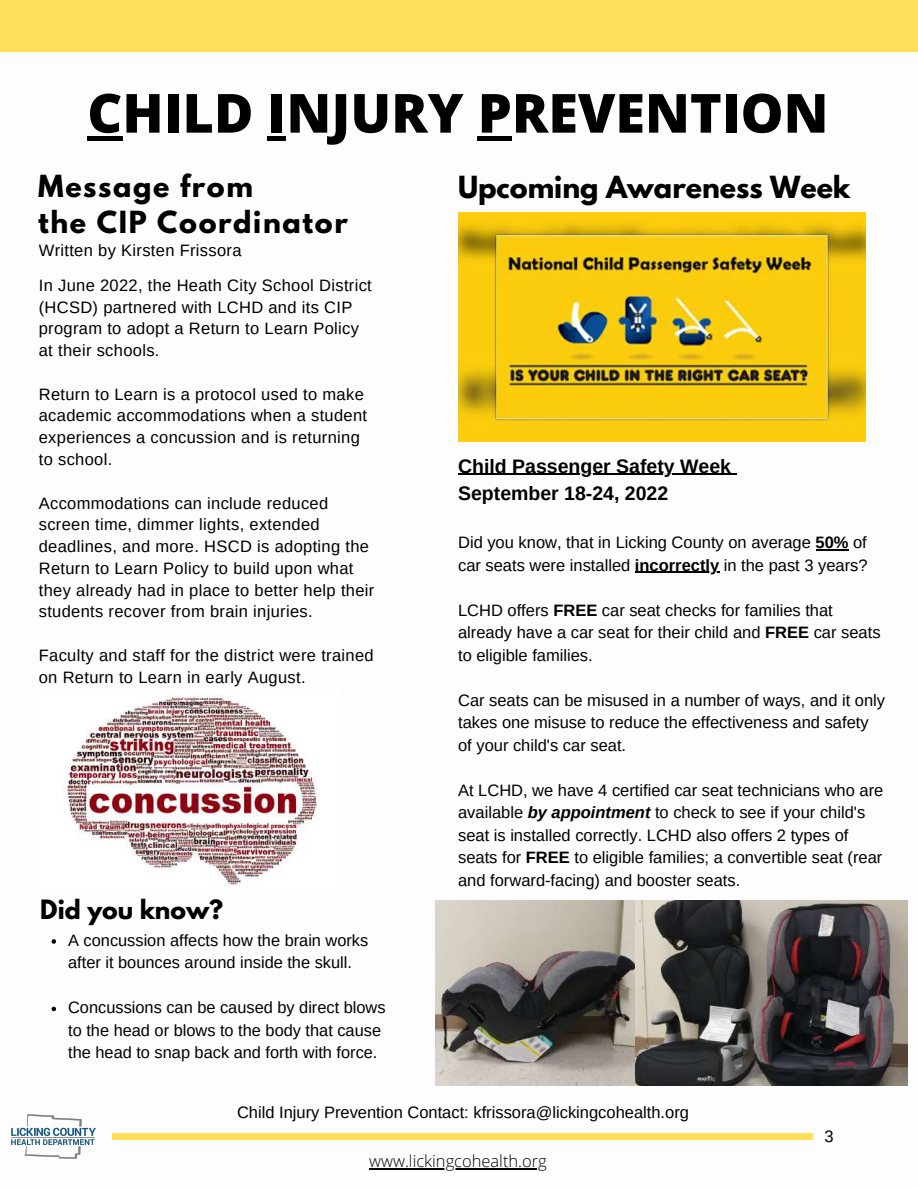
<style>
.page{position:relative;width:918px;height:1188px;background:#fff}
.page>*{position:absolute;margin:0;border:0;box-sizing:border-box;transform-origin:0 0}
.t1{font:800 54px "Open Sans";color:#000}
.t2{font:700 27px/36px "League Spartan";letter-spacing:.06em;color:#000}
.t3{font:700 27px "League Spartan";color:#000}
.t4{font:700 23.55px "League Spartan";color:#000}
.t5{font:700 19.5px/27px "Arimo";color:#000}
.t6{font:16.5px/22.5px "Arimo";color:#000}
.t7{font:16.5px/21.8px "Arimo";letter-spacing:.02em;color:#000}
.t8{font:300 16.5px "Open Sans";color:#000}
.t9{font:16.35px/22.5px "Arimo";color:#000}
.s1{font-weight:700}
.s2{font-weight:700;font-style:italic}
</style>
<div class="page">
<div style="left:112px;top:1133px;width:701px;height:7px;background:#ffde59"></div>
<div style="left:0;top:0;width:918px;height:51px;background:#ffde59"></div>
<img style="left:11px;top:1114px;width:85px;height:45px">
<hr style="left:458px;top:474px;width:273px;height:1px;background:#000">
<hr style="left:816px;top:549px;width:33px;height:1px;background:#000">
<hr style="left:635px;top:572px;width:84px;height:1px;background:#000">
<img style="left:458px;top:213px;width:407px;height:228px">
<img style="left:435px;top:901px;width:201px;height:184px">
<img style="left:636px;top:901px;width:272px;height:184px">
<img style="left:63px;top:695px;width:254px;height:190px">
<div style="left:87px;top:136px;width:35px;height:5px;background:#000"></div>
<div style="left:268px;top:136px;width:18px;height:5px;background:#000"></div>
<div style="left:478px;top:136px;width:34px;height:5px;background:#000"></div>
<svg style="left:52px;top:939px;width:4px;height:5px"></svg>
<svg style="left:52px;top:1007px;width:4px;height:4px"></svg>
<hr style="left:369px;top:1168px;width:178px;height:1px;background:#000">
<h1 class="t1" style="left:87px;top:75px;width:743px">CHILD INJURY PREVENTION</h1>
<h2 class="t2" style="left:38px;top:172px;width:311px">Message from<br>the CIP Coordinator</h2>
<p class="t7" style="left:39px;top:239px;width:204px">Written by Kirsten Frissora</p>
<p class="t7" style="left:39px;top:274px;width:335px">In June 2022, the Heath City School District (HCSD) partnered with LCHD and its CIP program to adopt a Return to Learn Policy at their schools.</p>
<p class="t7" style="left:39px;top:383px;width:330px">Return to Learn is a protocol used to make academic accommodations when a student experiences a concussion and is returning to school.</p>
<p class="t7" style="left:39px;top:492px;width:337px">Accommodations can include reduced screen time, dimmer lights, extended deadlines, and more. HSCD is adopting the Return to Learn Policy to build upon what they already had in place to better help their students recover from brain injuries.</p>
<p class="t7" style="left:39px;top:644px;width:336px">Faculty and staff for the district were trained on Return to Learn in early August.</p>
<h3 class="t4" style="left:40px;top:898px;width:184px">Did you know?</h3>
<p class="t9" style="left:68px;top:929px;width:302px">A concussion affects how the brain works after it bounces around inside the skull.</p>
<p class="t9" style="left:68px;top:997px;width:319px">Concussions can be caused by direct blows to the head or blows to the body that cause the head to snap back and forth with force.</p>
<h2 class="t3" style="left:458px;top:174px;width:394px">Upcoming Awareness Week</h2>
<p class="t5" style="left:458px;top:452px;width:275px">Child Passenger Safety Week<br>September 18-24, 2022</p>
<p class="t6" style="left:458px;top:531px;width:411px">Did you know, that in Licking County on average <span class="s1">50%</span> of car seats were installed <span class="s1">incorrectly</span> in the past 3 years?</p>
<p class="t6" style="left:458px;top:599px;width:424px">LCHD offers <span class="s1">FREE</span> car seat checks for families that already have a car seat for their child and <span class="s1">FREE</span> car seats to eligible families.</p>
<p class="t6" style="left:458px;top:689px;width:429px">Car seats can be misused in a number of ways, and it only takes one misuse to reduce the effectiveness and safety of your child's car seat.</p>
<p class="t6" style="left:458px;top:779px;width:427px">At LCHD, we have 4 certified car seat technicians who are available <span class="s2">by appointment</span> to check to see if your child's seat is installed correctly. LCHD also offers 2 types of seats for <span class="s1">FREE</span> to eligible families; a convertible seat (rear and forward-facing) and booster seats.</p>
<p class="t6" style="left:237px;top:1101px;width:454px">Child Injury Prevention Contact: kfrissora@lickingcohealth.org</p>
<p class="t8" style="left:369px;top:1150px;width:179px">www.lickingcohealth.org</p>
<p class="t6" style="left:824px;top:1125px;width:11px">3</p>
</div>
